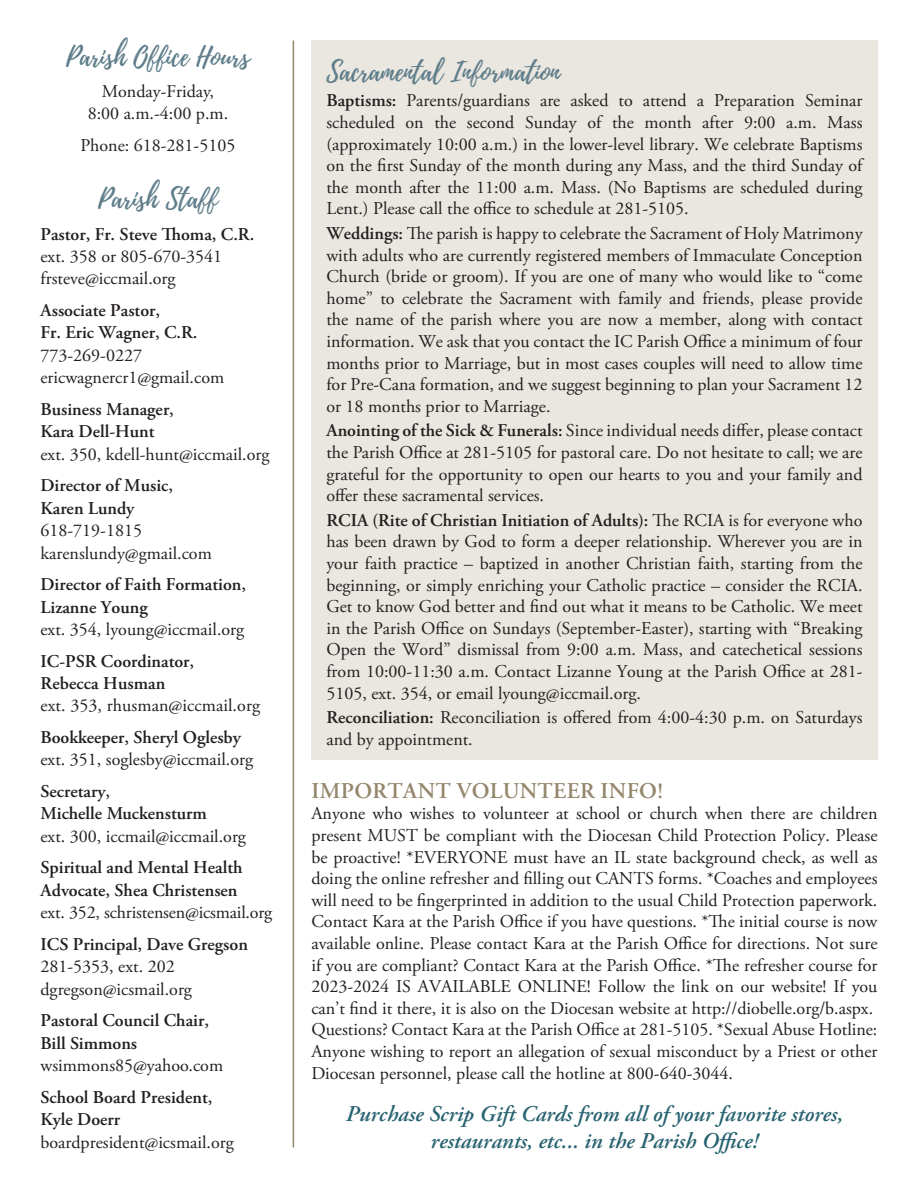
<style>
.page{position:relative;width:918px;height:1188px;background:#fff}
.page>*{position:absolute;margin:0;border:0;box-sizing:border-box;transform-origin:0 0}
.t1{font:27px "Playlist Script";color:#5f7d8a}
.t2{font:italic 600 22.5px/27px "Adobe Garamond Pro";color:#296371;text-align:center}
.t3{font:600 22.5px "Adobe Garamond Pro";letter-spacing:.015em;color:#95876d}
.Heading_6{font:18px/21.6px "Adobe Garamond Pro";color:#231f20;text-align:justify}
.Financial_Stewardship{font:600 18px/22.5px "Adobe Garamond Pro";color:#231f20}
.Financial_Stewardship-2{font:18px/22.5px "Adobe Garamond Pro";color:#231f20}
.s1{font-weight:600}
.s2{font-weight:400}
</style>
<div class="page">
<hr style="left:293px;top:40px;width:1px;height:1108px;background:#95876d">
<div style="left:311px;top:40px;width:567px;height:720px;background:#eae6e0"></div>
<p class="t1" style="left:66px;top:38px;width:185px">Parish Office Hours</p>
<p class="Heading_6" style="left:88px;top:81px;width:142px;line-height:22.5px;text-align:center">Monday-Friday,<br>8:00 a.m.-4:00 p.m.</p>
<p class="Financial_Stewardship-2" style="left:81px;top:134px;width:156px">Phone: 618-281-5105</p>
<p class="t1" style="left:98px;top:179px;width:121px">Parish Staff</p>
<p class="Heading_6" style="left:40px;top:223px;width:215px;line-height:22.5px;text-align:left"><span class="s1">Pastor, Fr. Steve Thoma, C.R. </span>ext. 358 or 805-670-3541 frsteve@iccmail.org</p>
<p class="Financial_Stewardship-2" style="left:40px;top:300px;width:185px"><span class="s1">Associate Pastor,<br>Fr. Eric Wagner, C.R.<br></span>773-269-0227 ericwagnercr1@gmail.com</p>
<p class="Financial_Stewardship-2" style="left:40px;top:399px;width:231px"><span class="s1">Business Manager,<br>Kara Dell-Hunt<br></span>ext. 350, kdell-hunt@iccmail.org</p>
<p class="Financial_Stewardship-2" style="left:40px;top:475px;width:173px"><span class="s1">Director of Music,<br>Karen Lundy<br></span>618-719-1815 karenslundy@gmail.com</p>
<p class="Financial_Stewardship" style="left:40px;top:573px;width:207px">Director of Faith Formation,<br>Lizanne Young<br><span class="s2">ext. 354, lyoung@iccmail.org</span></p>
<p class="Financial_Stewardship" style="left:40px;top:650px;width:221px">IC-PSR Coordinator,<br>Rebecca Husman<br><span class="s2">ext. 353, rhusman@iccmail.org</span></p>
<p class="Financial_Stewardship-2" style="left:40px;top:727px;width:214px"><span class="s1">Bookkeeper, Sheryl Oglesby </span>ext. 351, soglesby@iccmail.org</p>
<p class="Financial_Stewardship" style="left:40px;top:780px;width:207px">Secretary,<br>Michelle Muckensturm<br><span class="s2">ext. 300, iccmail@iccmail.org</span></p>
<p class="Financial_Stewardship" style="left:40px;top:857px;width:234px">Spiritual and Mental Health<br>Advocate, Shea Christensen<br><span class="s2">ext. 352, schristensen@icsmail.org</span></p>
<p class="Financial_Stewardship-2" style="left:40px;top:933px;width:209px"><span class="s1">ICS Principal, Dave Gregson<br></span>281-5353, ext. 202 dgregson@icsmail.org</p>
<p class="Financial_Stewardship" style="left:40px;top:1009px;width:184px">Pastoral Council Chair,<br>Bill Simmons <span class="s2">wsimmons85@yahoo.com</span></p>
<p class="Financial_Stewardship" style="left:40px;top:1086px;width:195px">School Board President,<br>Kyle Doerr <span class="s2">boardpresident@icsmail.org</span></p>
<p class="t1" style="left:326px;top:53px;width:235px">Sacramental Information</p>
<p class="Heading_6" style="left:326px;top:91px;width:540px"><span class="s1">Baptisms:</span> Parents/guardians are asked to attend a Preparation Seminar scheduled on the second Sunday of the month after 9:00 a.m. Mass (approximately 10:00 a.m.) in the lower-level library. We celebrate Baptisms on the first Sunday of the month during any Mass, and the third Sunday of the month after the 11:00 a.m. Mass. (No Baptisms are scheduled during Lent.) Please call the office to schedule at 281-5105.</p>
<p class="Heading_6" style="left:326px;top:223px;width:538px"><span class="s1">Weddings:</span> The parish is happy to celebrate the Sacrament of Holy Matrimony with adults who are currently registered members of Immaculate Conception Church (bride or groom). If you are one of many who would like to “come home” to celebrate the Sacrament with family and friends, please provide the name of the parish where you are now a member, along with contact information. We ask that you contact the IC Parish Office a minimum of four months prior to Marriage, but in most cases couples will need to allow time for Pre-Cana formation, and we suggest beginning to plan your Sacrament 12 or 18 months prior to Marriage.</p>
<p class="Heading_6" style="left:326px;top:421px;width:538px"><span class="s1">Anointing of the Sick &amp; Funerals:</span> Since individual needs differ, please contact the Parish Office at 281-5105 for pastoral care. Do not hesitate to call; we are grateful for the opportunity to open our hearts to you and your family and offer these sacramental services.</p>
<p class="Heading_6" style="left:326px;top:510px;width:538px"><span class="s1">RCIA (Rite of Christian Initiation of Adults):</span> The RCIA is for everyone who has been drawn by God to form a deeper relationship. Wherever you are in your faith practice – baptized in another Christian faith, starting from the beginning, or simply enriching your Catholic practice – consider the RCIA.<br>Get to know God better and find out what it means to be Catholic. We meet in the Parish Office on Sundays (September-Easter), starting with “Breaking Open the Word” dismissal from 9:00 a.m. Mass, and catechetical sessions from 10:00-11:30 a.m. Contact Lizanne Young at the Parish Office at 281- 5105, ext. 354, or email lyoung@iccmail.org.</p>
<p class="Heading_6" style="left:326px;top:707px;width:538px"><span class="s1">Reconciliation:</span> Reconciliation is offered from 4:00-4:30 p.m. on Saturdays and by appointment.</p>
<p class="t3" style="left:312px;top:778px;width:353px">IMPORTANT VOLUNTEER INFO!</p>
<p class="Heading_6" style="left:311px;top:804px;width:568px">Anyone who wishes to volunteer at school or church when there are children present MUST be compliant with the Diocesan Child Protection Policy. Please be proactive! *EVERYONE must have an IL state background check, as well as doing the online refresher and filling out CANTS forms. *Coaches and employees will need to be fingerprinted in addition to the usual Child Protection paperwork.<br>Contact Kara at the Parish Office if you have questions. *The initial course is now available online. Please contact Kara at the Parish Office for directions. Not sure if you are compliant? Contact Kara at the Parish Office. *The refresher course for 2023-2024 IS AVAILABLE ONLINE! Follow the link on our website! If you can’t find it there, it is also on the Diocesan website at http://diobelle.org/b.aspx.</p>
<p class="Heading_6" style="left:311px;top:1020px;width:568px">Questions? Contact Kara at the Parish Office at 281-5105. *Sexual Abuse Hotline:<br>Anyone wishing to report an allegation of sexual misconduct by a Priest or other Diocesan personnel, please call the hotline at 800-640-3044.</p>
<p class="t2" style="left:346px;top:1101px;width:499px">Purchase Scrip Gift Cards from all of your favorite stores, restaurants, etc... in the Parish Office!</p>
</div>
